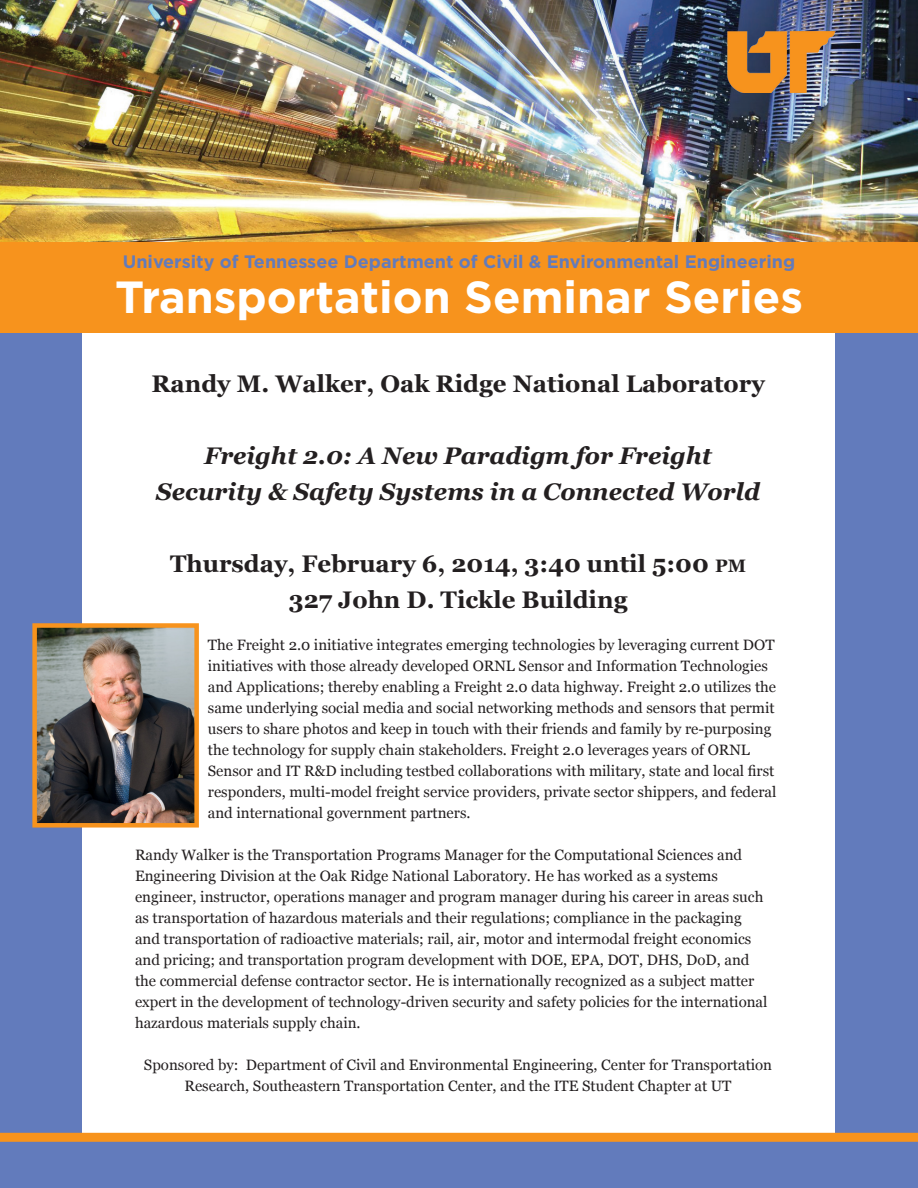
<style>
.page{position:relative;width:918px;height:1188px;background:#fff}
.page>*{position:absolute;margin:0;border:0;box-sizing:border-box;transform-origin:0 0}
.t1{font:700 45px "Gotham";color:#fff}
.t2{font:700 24px "Georgia";color:#231f20}
.t3{font:italic 700 24px "Georgia";color:#231f20}
.t4{font:700 18px "Gotham";color:#627bbc}
.t5{font:15px/21px "Georgia";color:#231f20}
.s1{font-size:18px}
</style>
<div class="page">
<div style="left:0;top:226px;width:918px;height:962px;background:#627bbc"></div>
<div style="left:83px;top:326px;width:752px;height:808px;background:#fff"></div>
<div style="left:0;top:1133px;width:918px;height:9px;background:#f7931d"></div>
<div style="left:0;top:228px;width:918px;height:105px;background:#f7931d"></div>
<img style="left:0;top:0;width:918px;height:241px">
<img style="left:37px;top:628px;width:157px;height:195px">
<div style="left:32px;top:623px;width:167px;height:205px;border:4px solid #f7931d"></div>
<img style="left:728px;top:32px;width:108px;height:60px">
<p class="t4" style="left:123px;top:249px;width:674px">University of Tennessee Department of Civil &amp; Environmental Engineering</p>
<p class="t1" style="left:115px;top:267px;width:689px">Transportation Seminar Series</p>
<p class="t2" style="left:151px;top:366px;width:615px">Randy M. Walker, Oak Ridge National Laboratory</p>
<p class="t3" style="left:204px;top:438px;width:509px">Freight 2.0: A New Paradigm for Freight</p>
<p class="t3" style="left:156px;top:474px;width:605px">Security &amp; Safety Systems in a Connected World</p>
<p class="t2" style="left:170px;top:546px;width:577px">Thursday, February 6, 2014, 3:40 until 5:00 <span class="s1">PM</span></p>
<p class="t2" style="left:289px;top:582px;width:340px">327 John D. Tickle Building</p>
<p class="t5" style="left:208px;top:634px;width:570px">The Freight 2.0 initiative integrates emerging technologies by leveraging current DOT initiatives with those already developed ORNL Sensor and Information Technologies and Applications; thereby enabling a Freight 2.0 data highway. Freight 2.0 utilizes the same underlying social media and social networking methods and sensors that permit users to share photos and keep in touch with their friends and family by re-purposing the technology for supply chain stakeholders. Freight 2.0 leverages years of ORNL Sensor and IT R&amp;D including testbed collaborations with military, state and local first responders, multi-model freight service providers, private sector shippers, and federal and international government partners.</p>
<p class="t5" style="left:135px;top:844px;width:634px">Randy Walker is the Transportation Programs Manager for the Computational Sciences and Engineering Division at the Oak Ridge National Laboratory. He has worked as a systems engineer, instructor, operations manager and program manager during his career in areas such as transportation of hazardous materials and their regulations; compliance in the packaging and transportation of radioactive materials; rail, air, motor and intermodal freight economics and pricing; and transportation program development with DOE, EPA, DOT, DHS, DoD, and the commercial defense contractor sector. He is internationally recognized as a subject matter expert in the development of technology-driven security and safety policies for the international hazardous materials supply chain.</p>
<p class="t5" style="left:144px;top:1054px;width:630px;text-align:center">Sponsored by: Department of Civil and Environmental Engineering, Center for Transportation<br>Research, Southeastern Transportation Center, and the ITE Student Chapter at UT</p>
</div>
